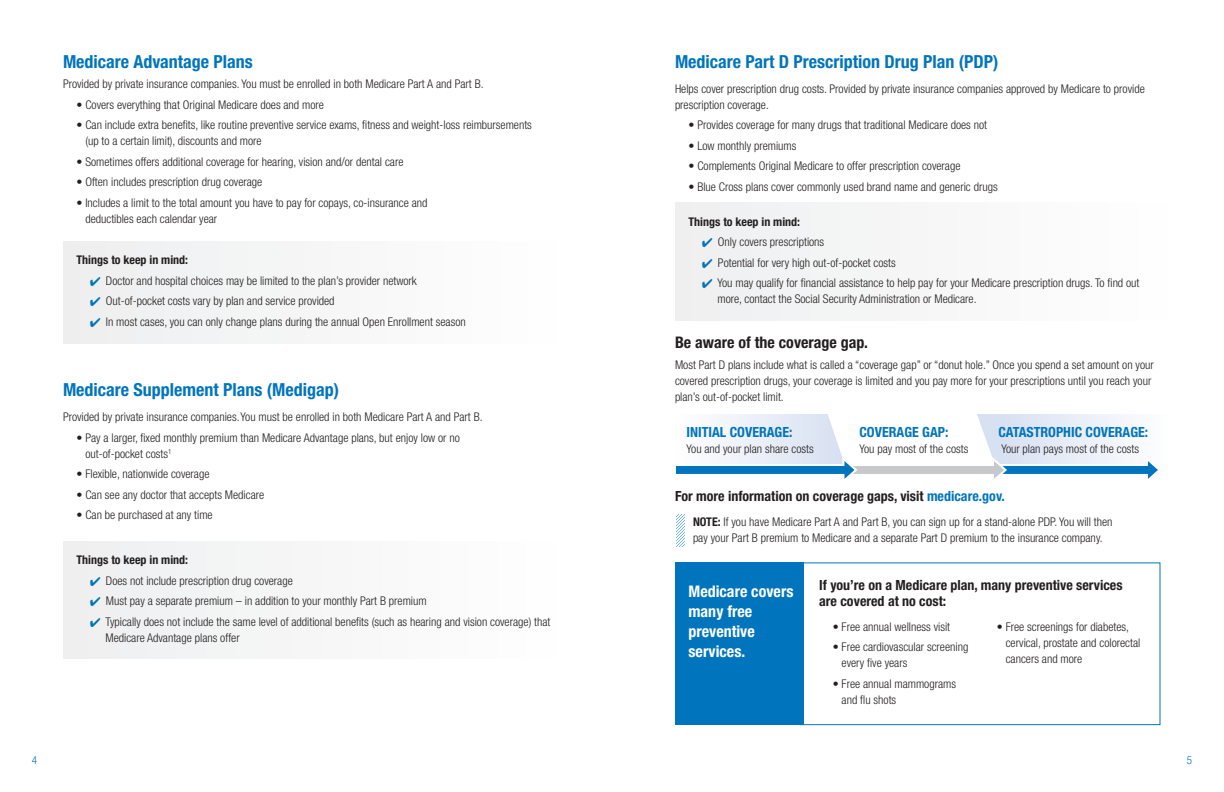
<style>
.page{position:relative;width:1224px;height:792px;background:#fff}
.page>*{position:absolute;margin:0;border:0;box-sizing:border-box;transform-origin:0 0}
.t1{font:700 condensed 18px "Helvetica Neue";color:#0075bd}
.t2{font:700 condensed 16px/20px "Helvetica Neue";color:#fff}
.t3{font:700 condensed 16px "Helvetica Neue";color:#231f20}
.t4{font:700 condensed 14px/16px "Helvetica Neue";color:#231f20}
.t5{font:700 condensed 14px "Helvetica Neue";color:#0075bd}
.t6{font:300 condensed 12px/16px "Helvetica Neue";color:#231f20}
.t7{font:700 condensed 12px "Helvetica Neue";color:#231f20}
.t8{font:300 condensed 11px "Helvetica Neue";color:#0075bd}
.s1{color:#0075bd}
.s2{font-weight:700}
</style>
<div class="page">
<div style="left:63px;top:541px;width:504px;height:118px;background:#f6f6f7"></div>
<div style="left:675px;top:203px;width:504px;height:118px;background:#f6f6f7"></div>
<svg style="left:676px;top:514px;width:9px;height:33px"></svg>
<div style="left:63px;top:241px;width:504px;height:103px;background:#f6f6f7"></div>
<div style="left:800px;top:562px;width:360px;height:163px;border:1px solid #0075bd"></div>
<div style="left:675px;top:562px;width:129px;height:163px;background:#0075bd"></div>
<svg style="left:676px;top:414px;width:482px;height:65px"></svg>
<h1 class="t1" style="left:63px;top:51px;width:191px">Medicare Advantage Plans</h1>
<p class="t6" style="left:63px;top:76px;width:422px">Provided by private insurance companies. You must be enrolled in both Medicare Part A and Part B.</p>
<p class="t6" style="left:76px;top:97px;width:249px">• Covers everything that Original Medicare does and more</p>
<p class="t6" style="left:85px;top:117px;width:448px;text-indent:-9px">• Can include extra benefits, like routine preventive service exams, fitness and weight-loss reimbursements (up to a certain limit), discounts and more</p>
<p class="t6" style="left:76px;top:154px;width:329px">• Sometimes offers additional coverage for hearing, vision and/or dental care</p>
<p class="t6" style="left:76px;top:174px;width:187px">• Often includes prescription drug coverage</p>
<p class="t6" style="left:85px;top:195px;width:344px;text-indent:-9px">• Includes a limit to the total amount you have to pay for copays, co-insurance and deductibles each calendar year</p>
<p class="t7" style="left:76px;top:253px;width:113px">Things to keep in mind:</p>
<p class="t6" style="left:90px;top:272px;width:328px"><span class="s1">✔</span> Doctor and hospital choices may be limited to the plan’s provider network</p>
<p class="t6" style="left:90px;top:293px;width:246px"><span class="s1">✔</span> Out-of-pocket costs vary by plan and service provided</p>
<p class="t6" style="left:90px;top:313px;width:377px"><span class="s1">✔</span> In most cases, you can only change plans during the annual Open Enrollment season</p>
<h1 class="t1" style="left:63px;top:379px;width:278px">Medicare Supplement Plans (Medigap)</h1>
<p class="t6" style="left:63px;top:409px;width:421px">Provided by private insurance companies. You must be enrolled in both Medicare Part A and Part B.</p>
<p class="t6" style="left:85px;top:430px;width:376px;text-indent:-9px">• Pay a larger, fixed monthly premium than Medicare Advantage plans, but enjoy low or no out-of-pocket costs<sup>1</sup></p>
<p class="t6" style="left:76px;top:466px;width:135px">• Flexible, nationwide coverage</p>
<p class="t6" style="left:76px;top:487px;width:189px">• Can see any doctor that accepts Medicare</p>
<p class="t6" style="left:76px;top:507px;width:138px">• Can be purchased at any time</p>
<p class="t7" style="left:76px;top:553px;width:113px">Things to keep in mind:</p>
<p class="t6" style="left:90px;top:572px;width:204px"><span class="s1">✔</span> Does not include prescription drug coverage</p>
<p class="t6" style="left:90px;top:593px;width:338px"><span class="s1">✔</span> Must pay a separate premium – in addition to your monthly Part B premium</p>
<p class="t6" style="left:105px;top:613px;width:447px;text-indent:-15px"><span class="s1">✔</span> Typically does not include the same level of additional benefits (such as hearing and vision coverage) that<br>Medicare Advantage plans offer</p>
<h1 class="t1" style="left:675px;top:51px;width:325px">Medicare Part D Prescription Drug Plan (PDP)</h1>
<p class="t6" style="left:675px;top:81px;width:471px">Helps cover prescription drug costs. Provided by private insurance companies approved by Medicare to provide prescription coverage.</p>
<p class="t6" style="left:688px;top:117px;width:300px">• Provides coverage for many drugs that traditional Medicare does not</p>
<p class="t6" style="left:688px;top:138px;width:109px">• Low monthly premiums</p>
<p class="t6" style="left:688px;top:158px;width:273px">• Complements Original Medicare to offer prescription coverage</p>
<p class="t6" style="left:688px;top:179px;width:311px">• Blue Cross plans cover commonly used brand name and generic drugs</p>
<p class="t7" style="left:688px;top:214px;width:113px">Things to keep in mind:</p>
<p class="t6" style="left:702px;top:234px;width:124px"><span class="s1">✔</span> Only covers prescriptions</p>
<p class="t6" style="left:702px;top:255px;width:195px"><span class="s1">✔</span> Potential for very high out-of-pocket costs</p>
<p class="t6" style="left:717px;top:275px;width:424px;text-indent:-15px"><span class="s1">✔</span> You may qualify for financial assistance to help pay for your Medicare prescription drugs. To find out more, contact the Social Security Administration or Medicare.</p>
<h2 class="t3" style="left:675px;top:333px;width:195px">Be aware of the coverage gap.</h2>
<p class="t6" style="left:675px;top:356px;width:480px">Most Part D plans include what is called a “coverage gap” or “donut hole.” Once you spend a set amount on your covered prescription drugs, your coverage is limited and you pay more for your prescriptions until you reach your plan’s out-of-pocket limit.</p>
<p class="t5" style="left:687px;top:424px;width:107px">INITIAL COVERAGE:</p>
<p class="t6" style="left:687px;top:441px;width:129px">You and your plan share costs</p>
<p class="t5" style="left:859px;top:424px;width:90px">COVERAGE GAP:</p>
<p class="t6" style="left:859px;top:441px;width:110px">You pay most of the costs</p>
<p class="t5" style="left:998px;top:424px;width:151px">CATASTROPHIC COVERAGE:</p>
<p class="t6" style="left:1001px;top:441px;width:139px">Your plan pays most of the costs</p>
<p class="t4" style="left:675px;top:488px;width:331px">For more information on coverage gaps, visit <span class="s1">medicare.gov.</span></p>
<p class="t6" style="left:693px;top:513px;width:421px"><span class="s2">NOTE:</span> If you have Medicare Part A and Part B, you can sign up for a stand-alone PDP. You will then pay your Part B premium to Medicare and a separate Part D premium to the insurance company.</p>
<h2 class="t2" style="left:688px;top:581px;width:106px">Medicare covers many free preventive services.</h2>
<p class="t4" style="left:819px;top:577px;width:305px">If you’re on a Medicare plan, many preventive services are covered at no cost:</p>
<p class="t6" style="left:833px;top:619px;width:119px">• Free annual wellness visit</p>
<p class="t6" style="left:842px;top:639px;width:128px;text-indent:-9px">• Free cardiovascular screening every five years</p>
<p class="t6" style="left:842px;top:676px;width:116px;text-indent:-9px">• Free annual mammograms and flu shots</p>
<p class="t6" style="left:1006px;top:619px;width:136px;text-indent:-9px">• Free screenings for diabetes, cervical, prostate and colorectal cancers and more</p>
<p class="t8" style="left:32px;top:754px;width:7px">4</p>
<p class="t8" style="left:1187px;top:754px;width:7px">5</p>
</div>
